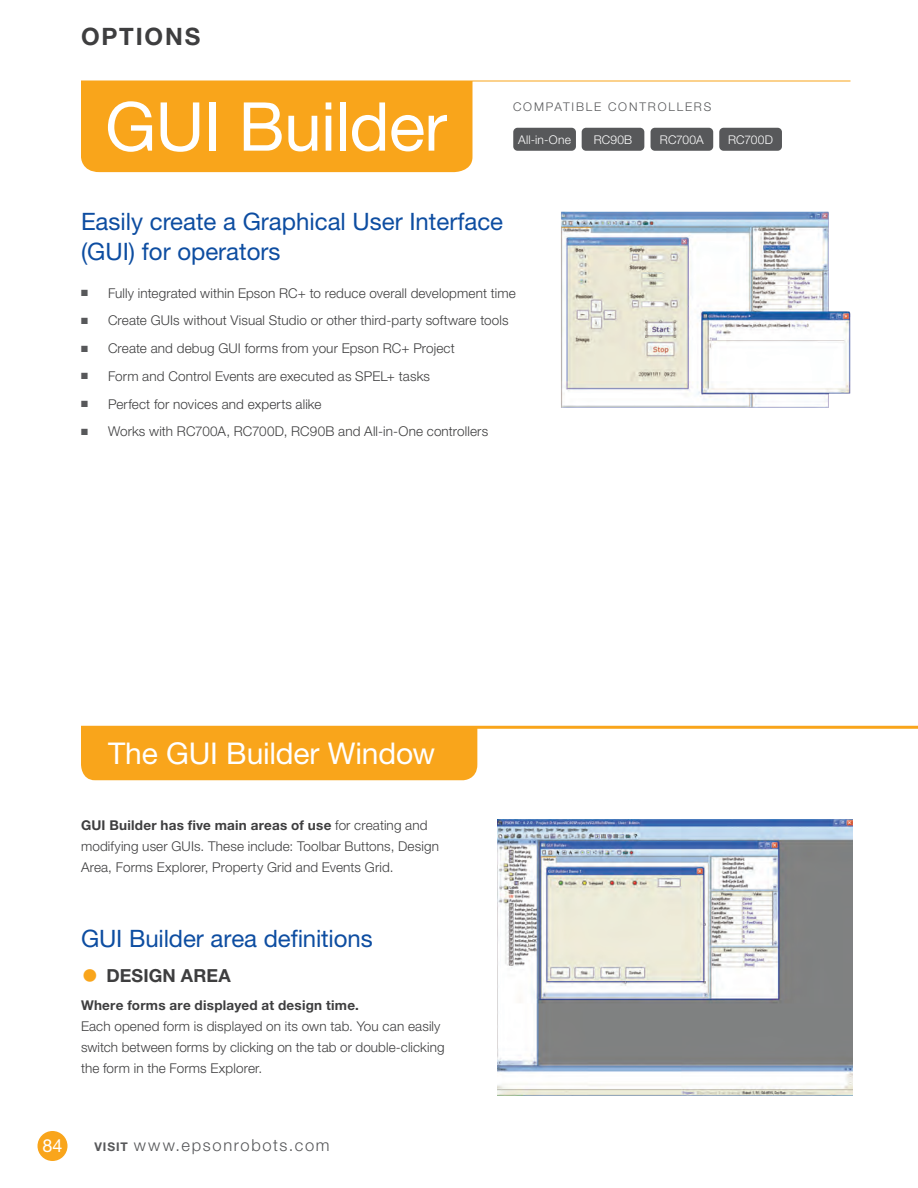
<style>
.page{position:relative;width:918px;height:1188px;background:#fff}
.page>*{position:absolute;margin:0;border:0;box-sizing:border-box;transform-origin:0 0}
.t1{font:67.5px "Helvetica Neue LT Std";letter-spacing:-.01em;color:#fff}
.t2{font:30px "Helvetica Neue LT Std";letter-spacing:-.005em;color:#fff}
.t3{font:24px/30px "Helvetica Neue LT Std";color:#0d4da1}
.t4{font:700 24px "Helvetica Neue LT Std";letter-spacing:.075em;color:#3e3e3f}
.t5{font:700 18px "Helvetica Neue LT Std";letter-spacing:.005em;color:#3e3e3f}
.t6{font:18px "Helvetica Neue LT Std";color:#fff}
.t7{font:300 16.5px "Helvetica Neue LT Std";letter-spacing:.1em;color:#57585a}
.t8{font:300 13.5px/21px "Helvetica Neue LT Std";letter-spacing:.01em;color:#3e3e3f}
.t9{font:700 13.5px "Helvetica Neue LT Std";letter-spacing:.02em;color:#3e3e3f}
.t10{font:300 12px "Helvetica Neue LT Std";letter-spacing:.01em;color:#fff}
.t11{font:300 12px "Helvetica Neue LT Std";letter-spacing:.155em;color:#57585a}
.s1{color:#57585a}
.s2{font-weight:700}
.s3{font-weight:500;font-size:35.25px;color:#f9a51b}
.s4{font-weight:700;font-size:12px}
</style>
<div class="page">
<div style="left:81px;top:82px;width:391px;height:90px;background:#f9a51b"></div>
<hr style="left:81px;top:81px;width:769px;height:1px;background:#f9a51b">
<div style="left:513px;top:128px;width:63px;height:23px;background:#57585a;border-radius:4px"></div>
<div style="left:719px;top:128px;width:63px;height:23px;background:#57585a;border-radius:4px"></div>
<img style="left:561px;top:211px;width:290px;height:197px">
<div style="left:582px;top:128px;width:62px;height:23px;background:#57585a;border-radius:4px"></div>
<div style="left:651px;top:128px;width:62px;height:23px;background:#57585a;border-radius:4px"></div>
<hr style="left:81px;top:726px;width:837px;height:3px;background:#f9a51b">
<img style="left:497px;top:820px;width:355px;height:275px">
<div style="left:81px;top:729px;width:396px;height:51px;background:#f9a51b"></div>
<div style="left:38px;top:1131px;width:30px;height:30px;background:#f9a51b;border-radius:50%"></div>
<h3 class="t4" style="left:81px;top:22px;width:121px">OPTIONS</h3>
<h1 class="t1" style="left:105px;top:86px;width:343px">GUI Builder</h1>
<p class="t11" style="left:513px;top:100px;width:200px">COMPATIBLE CONTROLLERS</p>
<p class="t10" style="left:518px;top:132px;width:54px">All-in-One</p>
<p class="t10" style="left:594px;top:132px;width:40px">RC90B</p>
<p class="t10" style="left:660px;top:132px;width:45px">RC700A</p>
<p class="t10" style="left:728px;top:132px;width:46px">RC700D</p>
<h3 class="t3" style="left:81px;top:207px;width:424px">Easily create a Graphical User Interface (GUI) for operators</h3>
<p class="t8" style="left:81px;top:282px;width:436px"><span class="s1">■</span> Fully integrated within Epson RC+ to reduce overall development time</p>
<p class="t8" style="left:81px;top:310px;width:429px"><span class="s1">■</span> Create GUIs without Visual Studio or other third-party software tools</p>
<p class="t8" style="left:81px;top:337px;width:375px"><span class="s1">■</span> Create and debug GUI forms from your Epson RC+ Project</p>
<p class="t8" style="left:81px;top:365px;width:351px"><span class="s1">■</span> Form and Control Events are executed as SPEL+ tasks</p>
<p class="t8" style="left:81px;top:393px;width:242px"><span class="s1">■</span> Perfect for novices and experts alike</p>
<p class="t8" style="left:81px;top:421px;width:409px"><span class="s1">■</span> Works with RC700A, RC700D, RC90B and All-in-One controllers</p>
<h2 class="t2" style="left:108px;top:736px;width:329px">The GUI Builder Window</h2>
<p class="t8" style="left:81px;top:814px;width:360px"><span class="s2">GUI Builder has five main areas of use</span> for creating and modifying user GUIs. These include: Toolbar Buttons, Design<br>Area, Forms Explorer, Property Grid and Events Grid.</p>
<h3 class="t3" style="left:81px;top:923px;width:293px">GUI Builder area definitions</h3>
<h3 class="t5" style="left:81px;top:964px;width:151px"><span class="s3">•</span> DESIGN AREA</h3>
<p class="t9" style="left:81px;top:996px;width:280px">Where forms are displayed at design time.</p>
<p class="t8" style="left:81px;top:1015px;width:365px">Each opened form is displayed on its own tab. You can easily switch between forms by clicking on the tab or double-clicking the form in the Forms Explorer.</p>
<h3 class="t6" style="left:42px;top:1135px;width:22px">84</h3>
<p class="t7" style="left:94px;top:1135px;width:237px"><span class="s4">VISIT</span> www.epsonrobots.com</p>
</div>
